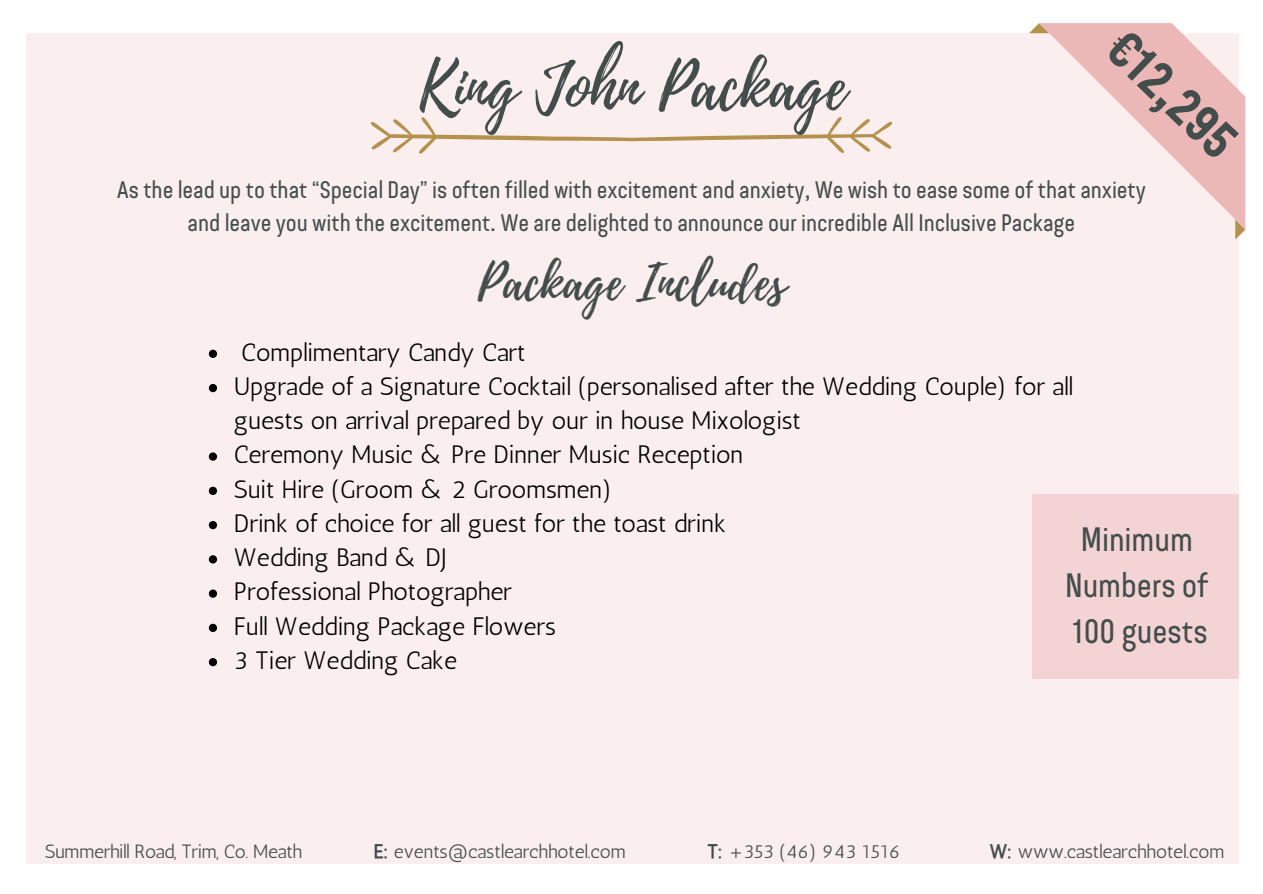
<style>
.page{position:relative;width:1263px;height:894px;background:#fff}
.page>*{position:absolute;margin:0;border:0;box-sizing:border-box;transform-origin:0 0}
.t1{font:64.65px "Playlist Script";color:#434d4b}
.t2{font:700 51.6px "Bond 4 F";color:#434d4b}
.t3{font:49.65px "Playlist Script";color:#434d4b}
.t4{font:33.75px/45.9px "Bond 4 F";letter-spacing:-.005em;color:#434d4b;text-align:center}
.t5{font:25.2px/34.2px "Antic";letter-spacing:-.005em;color:#000}
.t6{font:23.85px/33px "Bond 4 F";letter-spacing:-.005em;color:#434d4b;text-align:center}
.t7{font:19.2px "Antic";letter-spacing:-.005em;color:#434d4b}
.s1{font-family:"CA Generated"}
</style>
<div class="page">
<div style="left:26px;top:33px;width:1212px;height:830px;background:#faeeee"></div>
<svg style="left:371px;top:117px;width:521px;height:36px"></svg>
<svg style="left:209px;top:349px;width:8px;height:9px"></svg>
<svg style="left:209px;top:384px;width:8px;height:8px"></svg>
<svg style="left:209px;top:452px;width:8px;height:8px"></svg>
<svg style="left:209px;top:486px;width:8px;height:9px"></svg>
<svg style="left:209px;top:521px;width:8px;height:8px"></svg>
<svg style="left:209px;top:555px;width:8px;height:8px"></svg>
<svg style="left:209px;top:589px;width:8px;height:8px"></svg>
<svg style="left:209px;top:623px;width:8px;height:8px"></svg>
<svg style="left:209px;top:658px;width:8px;height:8px"></svg>
<svg style="left:1029px;top:23px;width:216px;height:216px"></svg>
<div style="left:1032px;top:494px;width:206px;height:185px;background:#f3d3d3"></div>
<h1 class="t1" style="left:418px;top:41px;width:430px">King John Package</h1>
<h2 class="t2" style="left:1128px;top:24px;width:160px;rotate:44deg">€12,295</h2>
<p class="t6" style="left:117px;top:175px;width:1031px">As the lead up to that “Special Day” is often filled with excitement and anxiety, We wish to ease some of that anxiety and leave you with the excitement. We are delighted to announce our incredible All Inclusive Package</p>
<h3 class="t3" style="left:478px;top:247px;width:310px">Package Includes</h3>
<p class="t5" style="left:234px;top:335px;width:840px">Complimentary Candy Cart<br>Upgrade of a Signature Cocktail (personalised after the Wedding Couple) for all guests on arrival prepared by our in house Mixologist<br>Ceremony Music &amp; Pre Dinner Music Reception<br>Suit Hire (Groom &amp; 2 Groomsmen)<br>Drink of choice for all guest for the toast drink<br>Wedding Band &amp; DJ<br>Professional Photographer<br>Full Wedding Package Flowers<br>3 Tier Wedding Cake</p>
<h3 class="t4" style="left:1065px;top:520px;width:145px">Minimum<br>Numbers of<br>100 guests</h3>
<p class="t7" style="left:45px;top:839px;width:259px">Summerhill Road, Trim, Co. Meath</p>
<p class="t7" style="left:374px;top:839px;width:253px"><span class="s1">E:</span> events@castlearchhotel.com</p>
<p class="t7" style="left:707px;top:839px;width:195px"><span class="s1">T:</span> +353 (46) 943 1516</p>
<p class="t7" style="left:990px;top:839px;width:236px"><span class="s1">W:</span> www.castlearchhotel.com</p>
</div>
